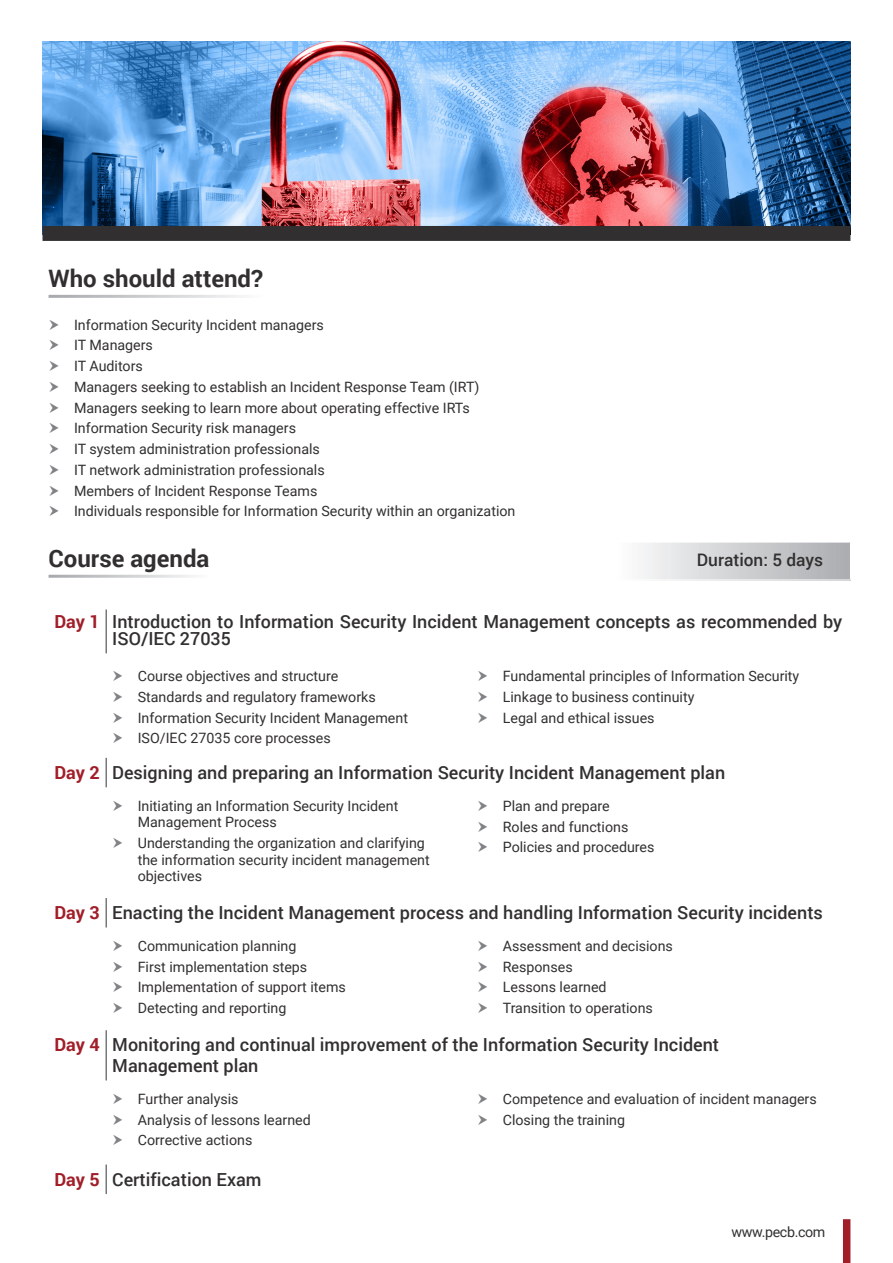
<style>
.page{position:relative;width:893px;height:1263px;background:#fff}
.page>*{position:absolute;margin:0;border:0;box-sizing:border-box;transform-origin:0 0}
.t1{font:700 24px "Roboto";color:#312f30}
.t2{font:500 18px/16.5px "Roboto";color:#312f30}
.t3{font:700 18px "Roboto";letter-spacing:-.005em;color:#a11e29}
.t4{font:500 17.25px "Roboto";color:#312f30}
.Bullet_Points{font:14.25px/16.5px "Roboto";color:#312f30}
.Bullet_Points-2{font:14.25px "Roboto";letter-spacing:-.025em;color:#312f30}
</style>
<div class="page">
<img style="left:43px;top:42px;width:807px;height:184px">
<div style="left:843px;top:1219px;width:7px;height:44px;background:#a11e29"></div>
<div style="left:43px;top:226px;width:807px;height:15px;background:#312f30"></div>
<svg style="left:642px;top:543px;width:208px;height:37px;background:#cfd0d2"></svg>
<hr style="left:105px;top:609px;width:2px;height:44px;background:#76787b">
<hr style="left:105px;top:758px;width:2px;height:29px;background:#76787b">
<hr style="left:105px;top:898px;width:2px;height:29px;background:#76787b">
<hr style="left:105px;top:1030px;width:2px;height:50px;background:#76787b">
<hr style="left:105px;top:1164px;width:2px;height:30px;background:#76787b">
<p class="t1" style="left:49px;top:262px;width:216px">Who should attend?</p>
<p class="Bullet_Points" style="left:74px;top:316px;width:251px">Information Security Incident managers</p>
<p class="Bullet_Points" style="left:74px;top:336px;width:80px">IT Managers</p>
<p class="Bullet_Points" style="left:74px;top:357px;width:70px">IT Auditors</p>
<p class="Bullet_Points" style="left:74px;top:378px;width:407px">Managers seeking to establish an Incident Response Team (IRT)</p>
<p class="Bullet_Points" style="left:74px;top:399px;width:397px">Managers seeking to learn more about operating effective IRTs</p>
<p class="Bullet_Points" style="left:74px;top:419px;width:223px">Information Security risk managers</p>
<p class="Bullet_Points" style="left:74px;top:440px;width:247px">IT system administration professionals</p>
<p class="Bullet_Points" style="left:74px;top:461px;width:252px">IT network administration professionals</p>
<p class="Bullet_Points" style="left:74px;top:482px;width:245px">Members of Incident Response Teams</p>
<p class="Bullet_Points" style="left:74px;top:502px;width:443px">Individuals responsible for Information Security within an organization</p>
<p class="t1" style="left:49px;top:542px;width:162px">Course agenda</p>
<p class="t4" style="left:697px;top:548px;width:128px">Duration: 5 days</p>
<p class="t3" style="left:55px;top:609px;width:47px">Day 1</p>
<p class="t2" style="left:112px;top:613px;width:731px">Introduction to Information Security Incident Management concepts as recommended by<br>ISO/IEC 27035</p>
<p class="Bullet_Points" style="left:138px;top:667px;width:202px">Course objectives and structure</p>
<p class="Bullet_Points" style="left:138px;top:688px;width:239px">Standards and regulatory frameworks</p>
<p class="Bullet_Points" style="left:138px;top:709px;width:272px">Information Security Incident Management</p>
<p class="Bullet_Points" style="left:138px;top:729px;width:195px">ISO/IEC 27035 core processes</p>
<p class="Bullet_Points" style="left:503px;top:667px;width:298px">Fundamental principles of Information Security</p>
<p class="Bullet_Points" style="left:503px;top:688px;width:193px">Linkage to business continuity</p>
<p class="Bullet_Points" style="left:503px;top:709px;width:153px">Legal and ethical issues</p>
<p class="t3" style="left:55px;top:760px;width:47px">Day 2</p>
<p class="t2" style="left:112px;top:763px;width:614px">Designing and preparing an Information Security Incident Management plan</p>
<p class="Bullet_Points" style="left:138px;top:797px;width:262px">Initiating an Information Security Incident<br>Management Process</p>
<p class="Bullet_Points" style="left:138px;top:834px;width:293px">Understanding the organization and clarifying the information security incident management objectives</p>
<p class="Bullet_Points" style="left:503px;top:797px;width:108px">Plan and prepare</p>
<p class="Bullet_Points" style="left:503px;top:818px;width:127px">Roles and functions</p>
<p class="Bullet_Points" style="left:503px;top:838px;width:153px">Policies and procedures</p>
<p class="t3" style="left:55px;top:900px;width:47px">Day 3</p>
<p class="t2" style="left:112px;top:904px;width:712px">Enacting the Incident Management process and handling Information Security incidents</p>
<p class="Bullet_Points" style="left:138px;top:937px;width:160px">Communication planning</p>
<p class="Bullet_Points" style="left:138px;top:958px;width:171px">First implementation steps</p>
<p class="Bullet_Points" style="left:138px;top:979px;width:210px">Implementation of support items</p>
<p class="Bullet_Points" style="left:138px;top:999px;width:150px">Detecting and reporting</p>
<p class="Bullet_Points" style="left:503px;top:937px;width:172px">Assessment and decisions</p>
<p class="Bullet_Points" style="left:503px;top:958px;width:71px">Responses</p>
<p class="Bullet_Points" style="left:503px;top:979px;width:105px">Lessons learned</p>
<p class="Bullet_Points" style="left:503px;top:999px;width:152px">Transition to operations</p>
<p class="t3" style="left:55px;top:1032px;width:47px">Day 4</p>
<p class="t2" style="left:112px;top:1036px;width:608px">Monitoring and continual improvement of the Information Security Incident</p>
<p class="t2" style="left:112px;top:1057px;width:148px">Management plan</p>
<p class="Bullet_Points" style="left:138px;top:1090px;width:102px">Further analysis</p>
<p class="Bullet_Points" style="left:138px;top:1111px;width:175px">Analysis of lessons learned</p>
<p class="Bullet_Points" style="left:138px;top:1131px;width:116px">Corrective actions</p>
<p class="Bullet_Points" style="left:503px;top:1090px;width:316px">Competence and evaluation of incident managers</p>
<p class="Bullet_Points" style="left:503px;top:1111px;width:124px">Closing the training</p>
<p class="t3" style="left:55px;top:1166px;width:47px">Day 5</p>
<p class="t2" style="left:112px;top:1170px;width:151px">Certification Exam</p>
<p class="Bullet_Points-2" style="left:731px;top:1221px;width:95px">www.pecb.com</p>
</div>
